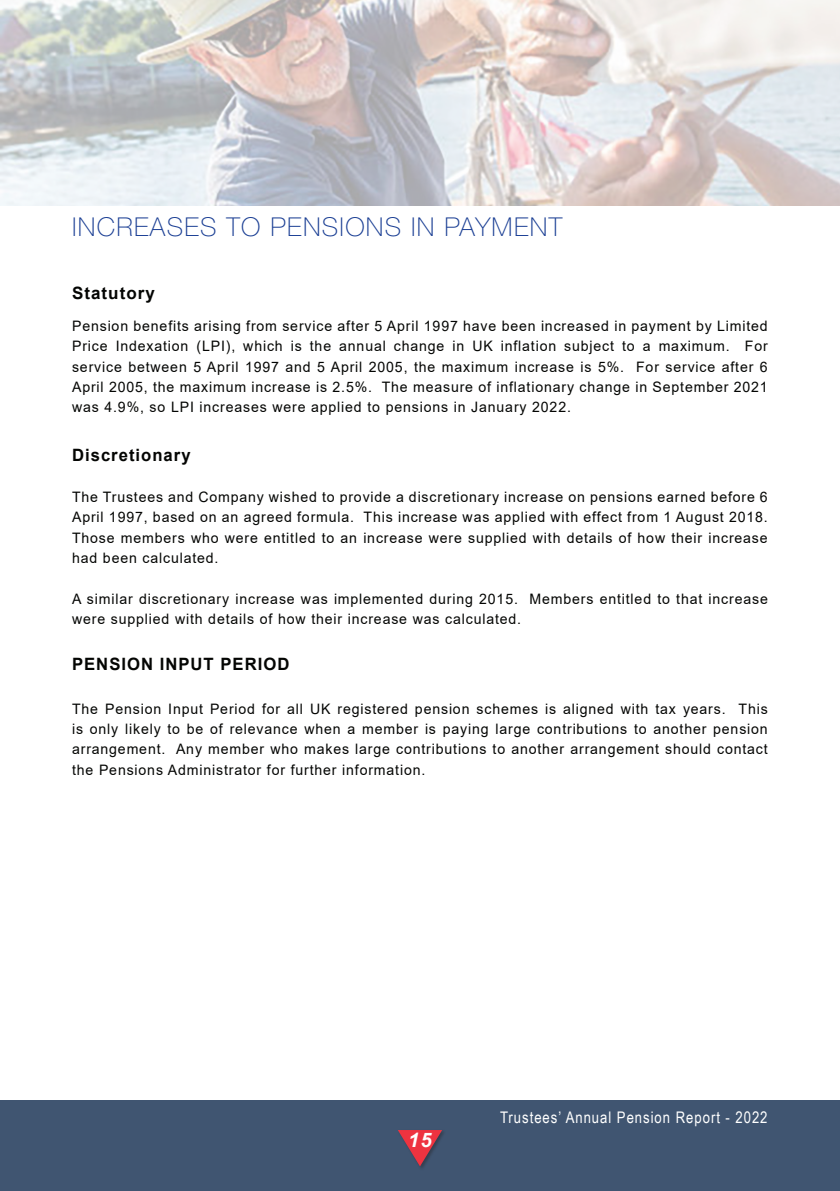
<style>
.page{position:relative;width:840px;height:1191px;background:#fff}
.page>*{position:absolute;margin:0;border:0;box-sizing:border-box;transform-origin:0 0}
.t1{font:100 26px "Helvetica Neue";letter-spacing:.05em;color:#1b3f94}
.t2{font:italic 700 20px "Arial";color:#fff}
.t3{font:700 17px "Arial";letter-spacing:.06em;color:#040503}
.t4{font:16px "Arial Narrow";letter-spacing:.06em;color:#fff}
.t5{font:14.4px/20.4px "Arial";letter-spacing:.06em;color:#040503;text-align:justify}
</style>
<div class="page">
<div style="left:0;top:1100px;width:839px;height:91px;background:#405571"></div>
<img style="left:0;top:0;width:839px;height:205px">
<svg style="left:398px;top:1130px;width:44px;height:36px"></svg>
<h1 class="t1" style="left:72px;top:212px;width:491px">INCREASES TO PENSIONS IN PAYMENT</h1>
<p class="t3" style="left:72px;top:281px;width:84px">Statutory</p>
<p class="t5" style="left:72px;top:315px;width:696px">Pension benefits arising from service after 5 April 1997 have been increased in payment by Limited Price Indexation (LPI), which is the annual change in UK inflation subject to a maximum. For service between 5 April 1997 and 5 April 2005, the maximum increase is 5%. For service after 6<br>April 2005, the maximum increase is 2.5%. The measure of inflationary change in September 2021 was 4.9%, so LPI increases were applied to pensions in January 2022.</p>
<p class="t3" style="left:72px;top:443px;width:120px">Discretionary</p>
<p class="t5" style="left:72px;top:486px;width:697px">The Trustees and Company wished to provide a discretionary increase on pensions earned before 6<br>April 1997, based on an agreed formula. This increase was applied with effect from 1 August 2018.<br>Those members who were entitled to an increase were supplied with details of how their increase had been calculated.</p>
<p class="t5" style="left:72px;top:588px;width:696px">A similar discretionary increase was implemented during 2015. Members entitled to that increase were supplied with details of how their increase was calculated.</p>
<p class="t3" style="left:72px;top:652px;width:219px">PENSION INPUT PERIOD</p>
<p class="t5" style="left:72px;top:698px;width:696px">The Pension Input Period for all UK registered pension schemes is aligned with tax years. This is only likely to be of relevance when a member is paying large contributions to another pension arrangement. Any member who makes large contributions to another arrangement should contact the Pensions Administrator for further information.</p>
<h2 class="t2" style="left:408px;top:1126px;width:25px">15</h2>
<p class="t4" style="left:500px;top:1105px;width:269px">Trustees’ Annual Pension Report - 2022</p>
</div>
